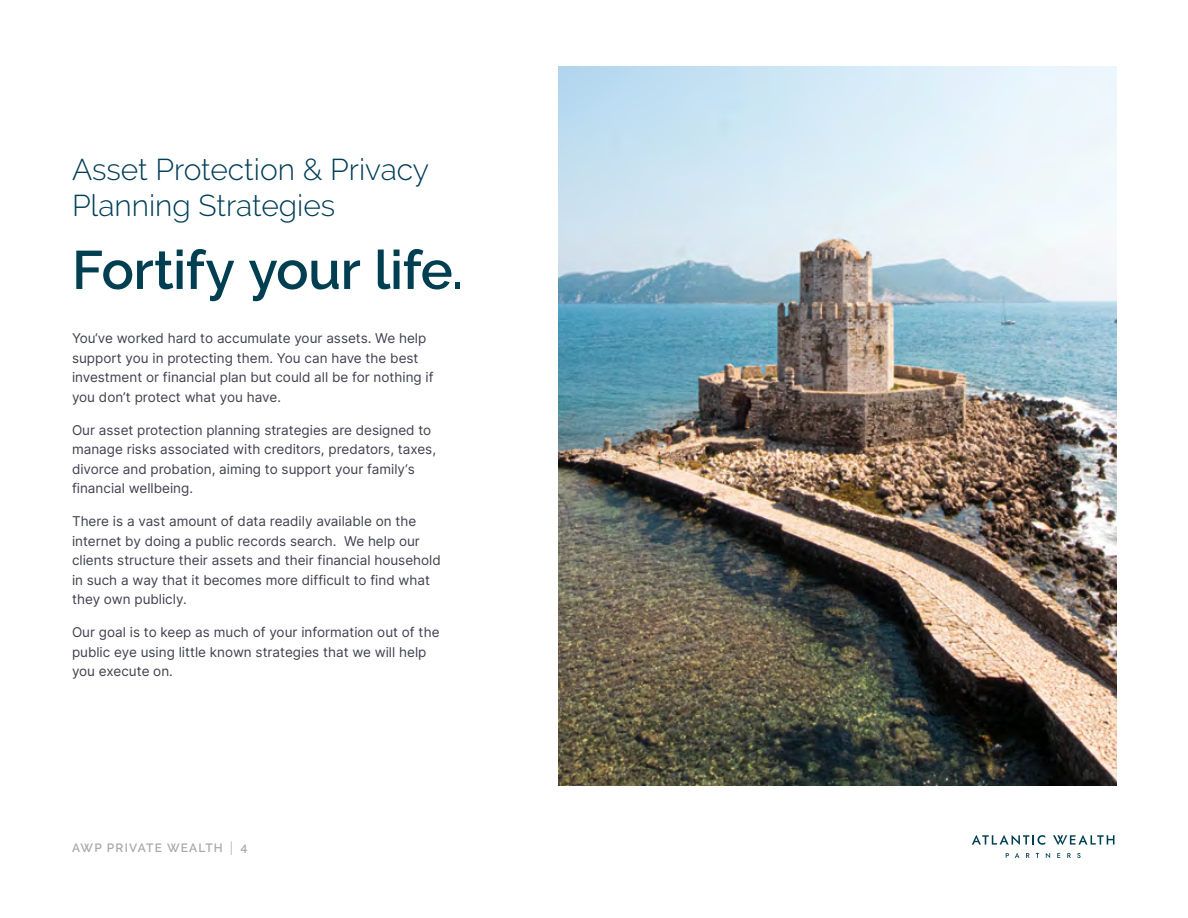
<style>
.page{position:relative;width:1188px;height:918px;background:#fff}
.page>*{position:absolute;margin:0;border:0;box-sizing:border-box;transform-origin:0 0}
.t1{font:600 54px "Raleway";letter-spacing:-.01em;color:#003e52}
.t2{font:300 30px/36px "Raleway";color:#003d57}
.t3{font:13.5px/19.5px "Inter";color:#40414e}
.t4{font:600 12px "Raleway";letter-spacing:.1em;color:#a7a9ac}
.s1{font-weight:300;font-size:15px}
</style>
<div class="page">
<img style="left:558px;top:66px;width:558px;height:720px">
<svg style="left:1015px;top:853px;width:4px;height:5px"></svg>
<svg style="left:1026px;top:853px;width:4px;height:5px"></svg>
<svg style="left:1046px;top:853px;width:4px;height:5px"></svg>
<svg style="left:1057px;top:853px;width:3px;height:5px"></svg>
<svg style="left:1067px;top:853px;width:4px;height:5px"></svg>
<svg style="left:1077px;top:853px;width:4px;height:5px"></svg>
<svg style="left:972px;top:835px;width:73px;height:10px"></svg>
<svg style="left:1053px;top:835px;width:62px;height:10px"></svg>
<h2 class="t2" style="left:72px;top:151px;width:359px">Asset Protection &amp; Privacy<br>Planning Strategies</h2>
<h1 class="t1" style="left:72px;top:239px;width:393px">Fortify your life.</h1>
<p class="t3" style="left:72px;top:328px;width:363px">You‘ve worked hard to accumulate your assets. We help support you in protecting them. You can have the best investment or financial plan but could all be for nothing if you don’t protect what you have.</p>
<p class="t3" style="left:72px;top:420px;width:366px">Our asset protection planning strategies are designed to manage risks associated with creditors, predators, taxes, divorce and probation, aiming to support your family‘s financial wellbeing.</p>
<p class="t3" style="left:72px;top:511px;width:370px">There is a vast amount of data readily available on the internet by doing a public records search. We help our clients structure their assets and their financial household in such a way that it becomes more difficult to find what they own publicly.</p>
<p class="t3" style="left:72px;top:622px;width:369px">Our goal is to keep as much of your information out of the public eye using little known strategies that we will help you execute on.</p>
<p class="t4" style="left:72px;top:841px;width:177px">AWP PRIVATE WEALTH <span class="s1">|</span> 4</p>
</div>
